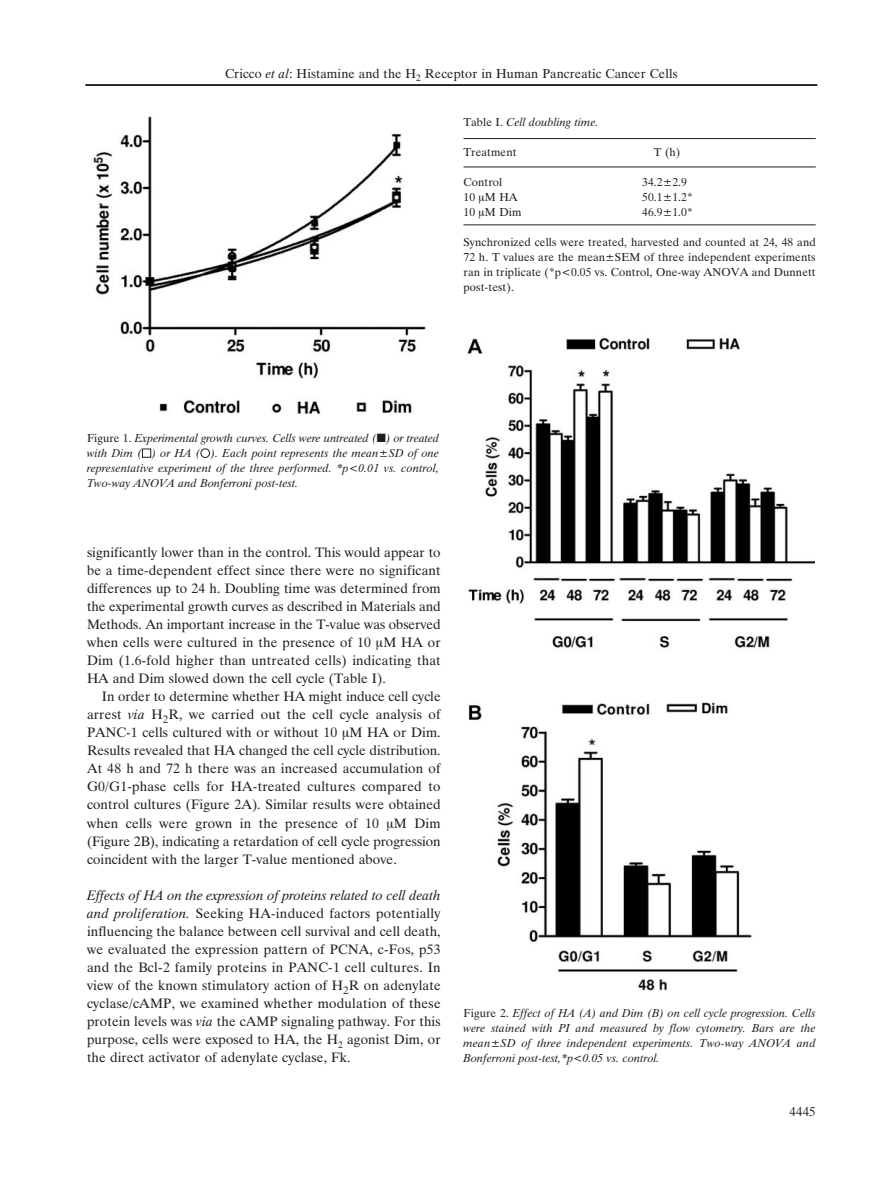
<style>
.page{position:relative;width:893px;height:1190px;background:#fff}
.page>*{position:absolute;margin:0;border:0;box-sizing:border-box;transform-origin:0 0}
.t1{font:14.25px/18px "UB Times";letter-spacing:.005em;color:#231f20;text-align:justify}
.t2{font:14.25px "UB Times Italic";color:#231f20}
.t3{font:13.5px "UB Times";letter-spacing:.01em;color:#231f20}
.t4{font:12px/15px "UB Times Italic";letter-spacing:.01em;color:#231f20;text-align:justify}
.t5{font:12px/15px "UB Times";letter-spacing:.01em;color:#231f20;text-align:justify}
.s1{font-family:"UB Times Italic"}
.s2{font-family:"UB Times"}
.s3{color:#fff}
</style>
<div class="page">
<hr style="left:85px;top:85px;width:732px;height:1px;background:#231f20">
<img style="left:93px;top:116px;width:333px;height:298px">
<hr style="left:463px;top:138px;width:352px;height:1px;background:#231f20">
<hr style="left:463px;top:167px;width:352px;height:1px;background:#231f20">
<hr style="left:463px;top:224px;width:352px;height:1px;background:#231f20">
<img style="left:467px;top:338px;width:347px;height:653px">
<p class="t3" style="left:225px;top:69px;width:454px">Cricco <span class="s1">et al</span>: Histamine and the H<sub>2</sub> Receptor in Human Pancreatic Cancer Cells</p>
<p class="t4" style="left:463px;top:116px;width:137px"><span class="s2">Table I.</span> Cell doubling time.</p>
<p class="t5" style="left:463px;top:146px;width:54px">Treatment</p>
<p class="t5" style="left:654px;top:146px;width:28px">T (h)</p>
<p class="t5" style="left:463px;top:176px;width:40px">Control</p>
<p class="t5" style="left:642px;top:176px;width:46px">34.2±2.9</p>
<p class="t5" style="left:463px;top:191px;width:56px">10 ÌM HA</p>
<p class="t5" style="left:642px;top:191px;width:52px">50.1±1.2*</p>
<p class="t5" style="left:463px;top:206px;width:59px">10 ÌM Dim</p>
<p class="t5" style="left:642px;top:206px;width:52px">46.9±1.0*</p>
<p class="t5" style="left:463px;top:236px;width:354px">Synchronized cells were treated, harvested and counted at 24, 48 and 72 h. T values are the mean±SEM of three independent experiments ran in triplicate (*p&lt;0.05 vs. Control, One-way ANOVA and Dunnett post-test).</p>
<p class="t4" style="left:87px;top:432px;width:354px"><span class="s2">Figure 1.</span> Experimental growth curves. Cells were untreated (■) or treated with Dim (<span class="s3">■</span>) or HA (<span class="s3">●</span>). Each point represents the mean±SD of one representative experiment of the three performed. *p&lt;0.01 vs. control, Two-way ANOVA and Bonferroni post-test.</p>
<p class="t1" style="left:87px;top:545px;width:355px">significantly lower than in the control. This would appear to be a time-dependent effect since there were no significant differences up to 24 h. Doubling time was determined from the experimental growth curves as described in Materials and Methods. An important increase in the T-value was observed when cells were cultured in the presence of 10 ÌM HA or Dim (1.6-fold higher than untreated cells) indicating that HA and Dim slowed down the cell cycle (Table I).</p>
<p class="t1" style="left:87px;top:689px;width:355px;text-indent:15px">In order to determine whether HA might induce cell cycle arrest <span class="s1">via</span> H<sub>2</sub>R, we carried out the cell cycle analysis of PANC-1 cells cultured with or without 10 ÌM HA or Dim.<br>Results revealed that HA changed the cell cycle distribution.<br>At 48 h and 72 h there was an increased accumulation of G0/G1-phase cells for HA-treated cultures compared to control cultures (Figure 2A). Similar results were obtained when cells were grown in the presence of 10 ÌM Dim (Figure 2B), indicating a retardation of cell cycle progression coincident with the larger T-value mentioned above.</p>
<p class="t2" style="left:87px;top:890px;width:355px">Effects of HA on the expression of proteins related to cell death</p>
<p class="t1" style="left:87px;top:906px;width:355px"><span class="s1">and proliferation.</span> Seeking HA-induced factors potentially influencing the balance between cell survival and cell death, we evaluated the expression pattern of PCNA, c-Fos, p53 and the Bcl-2 family proteins in PANC-1 cell cultures. In view of the known stimulatory action of H<sub>2</sub>R on adenylate cyclase/cAMP, we examined whether modulation of these protein levels was <span class="s1">via</span> the cAMP signaling pathway. For this purpose, cells were exposed to HA, the H<sub>2</sub> agonist Dim, or the direct activator of adenylate cyclase, Fk.</p>
<p class="t4" style="left:463px;top:1006px;width:354px"><span class="s2">Figure 2.</span> Effect of HA (A) and Dim (B) on cell cycle progression. Cells were stained with PI and measured by flow cytometry. Bars are the mean±SD of three independent experiments. Two-way ANOVA and Bonferroni post-test,*p&lt;0.05 vs. control.</p>
<p class="t3" style="left:789px;top:1107px;width:28px">4445</p>
</div>
